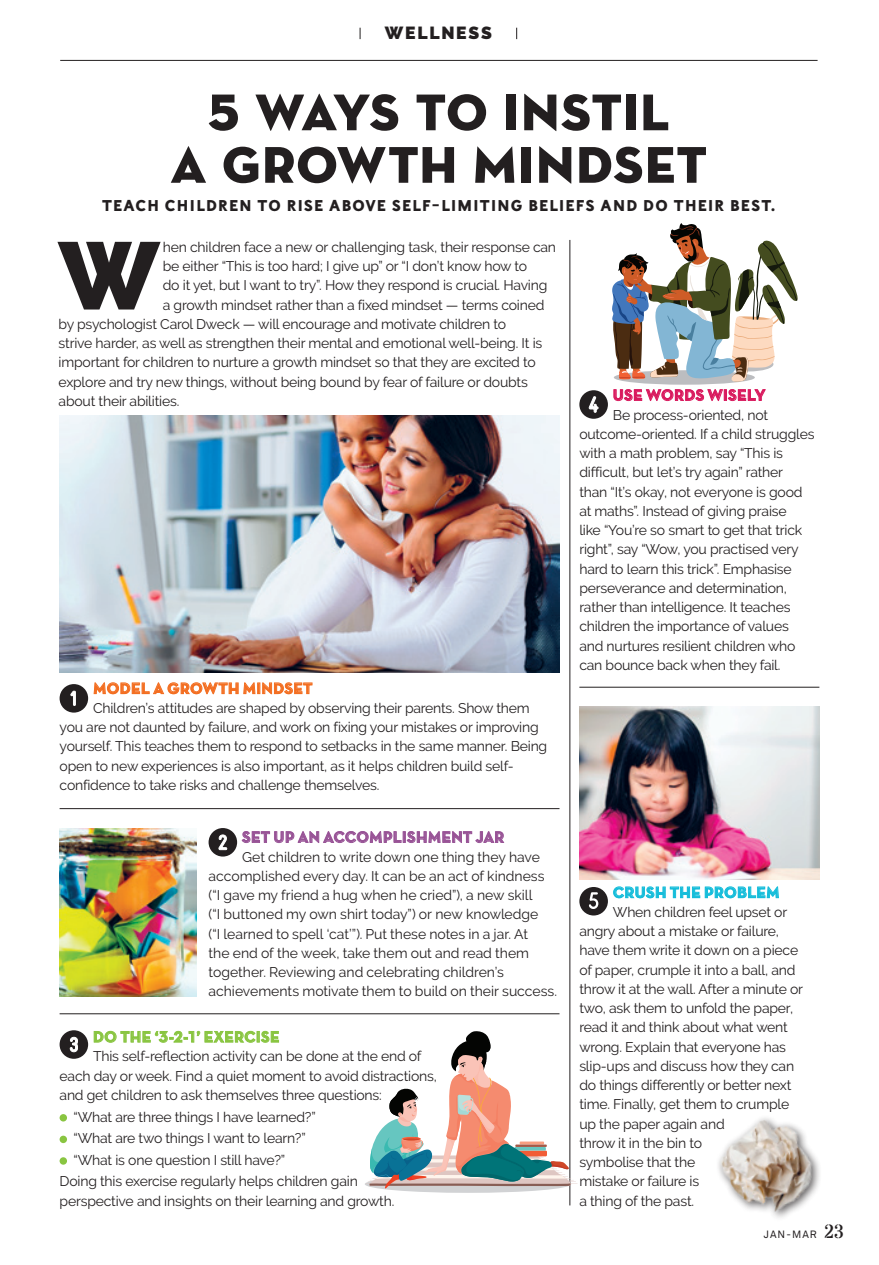
<style>
.page{position:relative;width:879px;height:1265px;background:#fff}
.page>*{position:absolute;margin:0;border:0;box-sizing:border-box;transform-origin:0 0}
.t1{font:900 95.38px "Raleway";color:#231f20}
.t2{font:52.5px/52.5px "Neutra Disp Titling";letter-spacing:.025em;color:#231f20;text-align:center}
.t3{font:900 17.5px "Raleway";letter-spacing:.1em;color:#231f20}
.t4{font:900 15.75px "Selfica";letter-spacing:.08em;color:#231f20}
.t5{font:15.75px "Neutra Text TF Bold Alt";letter-spacing:.025em;color:#985396}
.t6{font:15.75px "Neutra Text TF Bold Alt";letter-spacing:.025em;color:#89c541}
.t7{font:15.75px "Neutra Text TF Bold Alt";letter-spacing:.03em;color:#f36e21}
.t8{font:15.75px "Neutra Text TF Bold Alt";letter-spacing:.03em;color:#16bdda}
.t9{font:15.75px "Neutra Text TF Bold Alt";letter-spacing:.035em;color:#d9195d}
.t10{font:14px/19.2px "Raleway";letter-spacing:-.015em;color:#231f20}
.t11{font:10.5px "Akkurat Pro";letter-spacing:.1em;color:#231f20}
.s1{font-family:"Stardos Stencil";font-size:19.25px}
</style>
<div class="page">
<svg style="left:613px;top:370px;width:141px;height:15px"></svg>
<hr style="left:579px;top:687px;width:240px;height:1px;background:#231f20">
<hr style="left:569px;top:240px;width:1px;height:965px;background:#231f20">
<hr style="left:60px;top:60px;width:757px;height:1px;background:#231f20">
<svg style="left:94px;top:1031px;width:184px;height:11px"></svg>
<div style="left:60px;top:1114px;width:7px;height:7px;background:#89c541;border-radius:50%"></div>
<div style="left:60px;top:1136px;width:7px;height:7px;background:#89c541;border-radius:50%"></div>
<div style="left:60px;top:1157px;width:7px;height:8px;background:#89c541;border-radius:50%"></div>
<div style="left:208px;top:828px;width:29px;height:29px;background:#231f20;border-radius:50%"></div>
<svg style="left:218px;top:834px;width:9px;height:16px"></svg>
<svg style="left:242px;top:831px;width:261px;height:12px"></svg>
<div style="left:60px;top:1030px;width:28px;height:29px;background:#231f20;border-radius:50%"></div>
<svg style="left:69px;top:1036px;width:9px;height:17px"></svg>
<div style="left:60px;top:684px;width:28px;height:29px;background:#231f20;border-radius:50%"></div>
<svg style="left:70px;top:691px;width:6px;height:15px"></svg>
<svg style="left:94px;top:683px;width:218px;height:11px"></svg>
<div style="left:579px;top:390px;width:28px;height:29px;background:#231f20;border-radius:50%"></div>
<svg style="left:588px;top:396px;width:10px;height:17px"></svg>
<svg style="left:613px;top:389px;width:152px;height:12px"></svg>
<svg style="left:613px;top:887px;width:165px;height:11px"></svg>
<div style="left:579px;top:887px;width:28px;height:28px;background:#231f20;border-radius:50%"></div>
<svg style="left:589px;top:892px;width:9px;height:17px"></svg>
<img style="left:60px;top:415px;width:499px;height:257px">
<img style="left:60px;top:829px;width:137px;height:168px">
<img style="left:579px;top:707px;width:240px;height:173px">
<hr style="left:60px;top:808px;width:499px;height:1px;background:#231f20">
<hr style="left:60px;top:1013px;width:499px;height:1px;background:#231f20">
<svg style="left:612px;top:223px;width:186px;height:159px"></svg>
<div style="left:364px;top:1175px;width:207px;height:18px;background:#d1d2d4;border-radius:50%"></div>
<svg style="left:366px;top:1031px;width:211px;height:158px"></svg>
<img style="left:718px;top:1118px;width:102px;height:100px">
<p class="t3" style="left:384px;top:23px;width:108px">WELLNESS</p>
<h2 class="t2" style="left:170px;top:86px;width:538px">5 WAYS TO INSTIL<br>A GROWTH MINDSET</h2>
<p class="t4" style="left:102px;top:191px;width:674px">TEACH CHILDREN TO RISE ABOVE SELF-LIMITING BELIEFS AND DO THEIR BEST.</p>
<h1 class="t1" style="left:59px;top:221px;width:102px">W</h1>
<p class="t10" style="left:163px;top:237px;width:394px">hen children face a new or challenging task, their response can</p>
<p class="t10" style="left:163px;top:256px;width:365px">be either “This is too hard; I give up” or “I don’t know how to</p>
<p class="t10" style="left:163px;top:276px;width:386px">do it yet, but I want to try”. How they respond is crucial. Having</p>
<p class="t10" style="left:163px;top:295px;width:383px">a growth mindset rather than a fixed mindset — terms coined</p>
<p class="t10" style="left:59px;top:314px;width:449px">by psychologist Carol Dweck — will encourage and motivate children to</p>
<p class="t10" style="left:59px;top:333px;width:485px">strive harder, as well as strengthen their mental and emotional well-being. It is</p>
<p class="t10" style="left:59px;top:353px;width:478px">important for children to nurture a growth mindset so that they are excited to</p>
<p class="t10" style="left:59px;top:372px;width:470px">explore and try new things, without being bound by fear of failure or doubts</p>
<p class="t10" style="left:59px;top:391px;width:122px">about their abilities.</p>
<p class="t7" style="left:93px;top:678px;width:221px">MODEL A GROWTH MINDSET</p>
<p class="t10" style="left:60px;top:698px;width:489px;text-indent:33px">Children’s attitudes are shaped by observing their parents. Show them you are not daunted by failure, and work on fixing your mistakes or improving yourself. This teaches them to respond to setbacks in the same manner. Being open to new experiences is also important, as it helps children build self&shy;confidence to take risks and challenge themselves.</p>
<p class="t5" style="left:242px;top:827px;width:263px">SET UP AN ACCOMPLISHMENT JAR</p>
<p class="t10" style="left:208px;top:847px;width:350px;text-indent:33px">Get children to write down one thing they have accomplished every day. It can be an act of kindness (“I gave my friend a hug when he cried”), a new skill<br>(“I buttoned my own shirt today”) or new knowledge<br>(“I learned to spell ‘cat’”). Put these notes in a jar. At<br>the end of the week, take them out and read them together. Reviewing and celebrating children’s achievements motivate them to build on their success.</p>
<p class="t6" style="left:93px;top:1027px;width:188px">DO THE ‘3-2-1’ EXERCISE</p>
<p class="t10" style="left:60px;top:1047px;width:378px;text-indent:33px">This self-reflection activity can be done at the end of each day or week. Find a quiet moment to avoid distractions, and get children to ask themselves three questions:</p>
<p class="t10" style="left:74px;top:1107px;width:243px">“What are three things I have learned?”</p>
<p class="t10" style="left:74px;top:1128px;width:233px">“What are two things I want to learn?”</p>
<p class="t10" style="left:74px;top:1150px;width:213px">“What is one question I still have?”</p>
<p class="t10" style="left:60px;top:1172px;width:299px">Doing this exercise regularly helps children gain</p>
<p class="t10" style="left:60px;top:1191px;width:336px">perspective and insights on their learning and growth.</p>
<p class="t9" style="left:612px;top:385px;width:154px">USE WORDS WISELY</p>
<p class="t10" style="left:579px;top:405px;width:236px;text-indent:33px">Be process-oriented, not outcome-oriented. If a child struggles with a math problem, say “This is difficult, but let’s try again” rather than “It’s okay, not everyone is good at maths”. Instead of giving praise<br>like “You’re so smart to get that trick right”, say “Wow, you practised very hard to learn this trick”. Emphasise perseverance and determination, rather than intelligence. It teaches children the importance of values and nurtures resilient children who can bounce back when they fail.</p>
<p class="t8" style="left:612px;top:882px;width:168px">CRUSH THE PROBLEM</p>
<p class="t10" style="left:579px;top:902px;width:225px;text-indent:33px">When children feel upset or angry about a mistake or failure, have them write it down on a piece of paper, crumple it into a ball, and throw it at the wall. After a minute or two, ask them to unfold the paper, read it and think about what went wrong. Explain that everyone has slip-ups and discuss how they can do things differently or better next time. Finally, get them to crumple up the paper again and<br>throw it in the bin to<br>symbolise that the<br>mistake or failure is<br>a thing of the past.</p>
<p class="t11" style="left:763px;top:1228px;width:82px">JAN-MAR <span class="s1">23</span></p>
</div>
